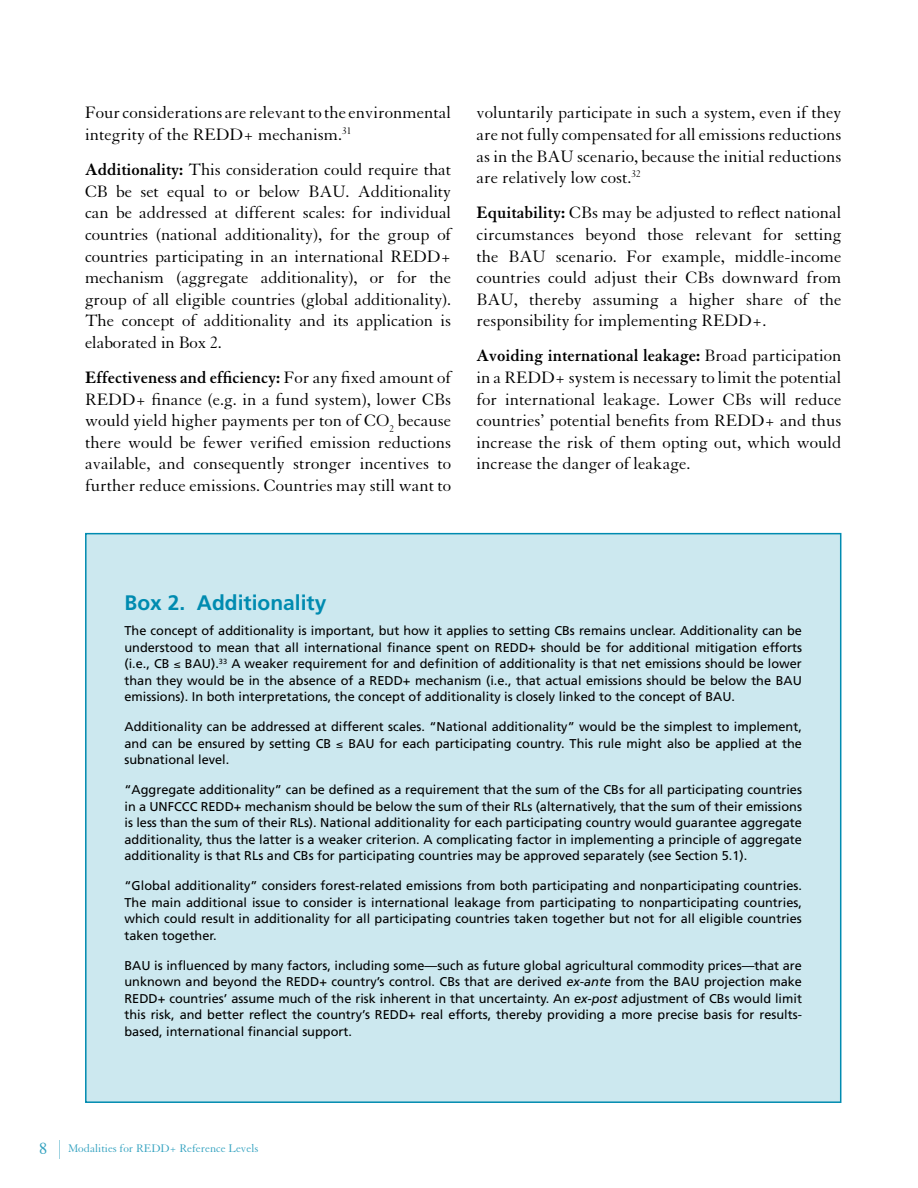
<style>
.page{position:relative;width:918px;height:1188px;background:#fff}
.page>*{position:absolute;margin:0;border:0;box-sizing:border-box;transform-origin:0 0}
.t1{font:700 21px "Frutiger";color:#008bb0}
.t2{font:18px/21.6px "Granjon LT Std";color:#000;text-align:justify}
.t3{font:12.75px/16.5px "Frutiger";color:#000;text-align:justify}
.t4{font:12px "Granjon LT Std";color:#33a2c0}
.s1{font-weight:700}
.s2{font-style:italic}
.s3{font-family:"Times";font-size:16.5px}
</style>
<div class="page">
<svg style="left:59px;top:1140px;width:1px;height:19px"></svg>
<hr style="left:917px;top:0;width:1px;height:132px;background:#008bb0">
<div style="left:85px;top:533px;width:756px;height:570px;background:#cce8ef;border:2px solid #008bb0"></div>
<h2 class="t2" style="left:85px;top:103px;width:368px">Four considerations are relevant to the environmental integrity of the REDD+ mechanism.<sup>31</sup></h2>
<p class="t2" style="left:85px;top:159px;width:368px"><span class="s1">Additionality:</span> This consideration could require that CB be set equal to or below BAU. Additionality can be addressed at different scales: for individual countries (national additionality), for the group of countries participating in an international REDD+ mechanism (aggregate additionality), or for the group of all eligible countries (global additionality).<br>The concept of additionality and its application is elaborated in Box 2.</p>
<p class="t2" style="left:85px;top:367px;width:368px"><span class="s1">Effectiveness and efficiency:</span> For any fixed amount of REDD+ finance (e.g. in a fund system), lower CBs would yield higher payments per ton of CO<sub>2</sub> because there would be fewer verified emission reductions available, and consequently stronger incentives to further reduce emissions. Countries may still want to</p>
<h2 class="t2" style="left:477px;top:103px;width:367px">voluntarily participate in such a system, even if they are not fully compensated for all emissions reductions as in the BAU scenario, because the initial reductions are relatively low cost.<sup>32</sup></h2>
<p class="t2" style="left:477px;top:202px;width:366px"><span class="s1">Equitability:</span> CBs may be adjusted to reflect national circumstances beyond those relevant for setting the BAU scenario. For example, middle-income countries could adjust their CBs downward from BAU, thereby assuming a higher share of the responsibility for implementing REDD+.</p>
<p class="t2" style="left:477px;top:346px;width:367px"><span class="s1">Avoiding international leakage:</span> Broad participation in a REDD+ system is necessary to limit the potential for international leakage. Lower CBs will reduce countries’ potential benefits from REDD+ and thus increase the risk of them opting out, which would increase the danger of leakage.</p>
<h1 class="t1" style="left:125px;top:590px;width:203px">Box 2. Additionality</h1>
<p class="t3" style="left:125px;top:623px;width:679px">The concept of additionality is important, but how it applies to setting CBs remains unclear. Additionality can be understood to mean that all international finance spent on REDD+ should be for additional mitigation efforts (i.e., CB ≤ BAU).<sup>33</sup> A weaker requirement for and definition of additionality is that net emissions should be lower than they would be in the absence of a REDD+ mechanism (i.e., that actual emissions should be below the BAU emissions). In both interpretations, the concept of additionality is closely linked to the concept of BAU.</p>
<p class="t3" style="left:125px;top:719px;width:679px">Additionality can be addressed at different scales. “National additionality” would be the simplest to implement, and can be ensured by setting CB ≤ BAU for each participating country. This rule might also be applied at the subnational level.</p>
<p class="t3" style="left:125px;top:782px;width:679px">“Aggregate additionality” can be defined as a requirement that the sum of the CBs for all participating countries in a UNFCCC REDD+ mechanism should be below the sum of their RLs (alternatively, that the sum of their emissions is less than the sum of their RLs). National additionality for each participating country would guarantee aggregate additionality, thus the latter is a weaker criterion. A complicating factor in implementing a principle of aggregate additionality is that RLs and CBs for participating countries may be approved separately (see Section 5.1).</p>
<p class="t3" style="left:125px;top:878px;width:679px">“Global additionality” considers forest-related emissions from both participating and nonparticipating countries.<br>The main additional issue to consider is international leakage from participating to nonparticipating countries, which could result in additionality for all participating countries taken together but not for all eligible countries taken together.</p>
<p class="t3" style="left:125px;top:957px;width:679px">BAU is influenced by many factors, including some—such as future global agricultural commodity prices—that are unknown and beyond the REDD+ country’s control. CBs that are derived <span class="s2">ex-ante</span> from the BAU projection make REDD+ countries’ assume much of the risk inherent in that uncertainty. An <span class="s2">ex-post</span> adjustment of CBs would limit this risk, and better reflect the country’s REDD+ real efforts, thereby providing a more precise basis for results&shy;based, international financial support.</p>
<p class="t4" style="left:39px;top:1142px;width:221px"><span class="s3">8</span> Modalities for REDD+ Reference Levels</p>
</div>
